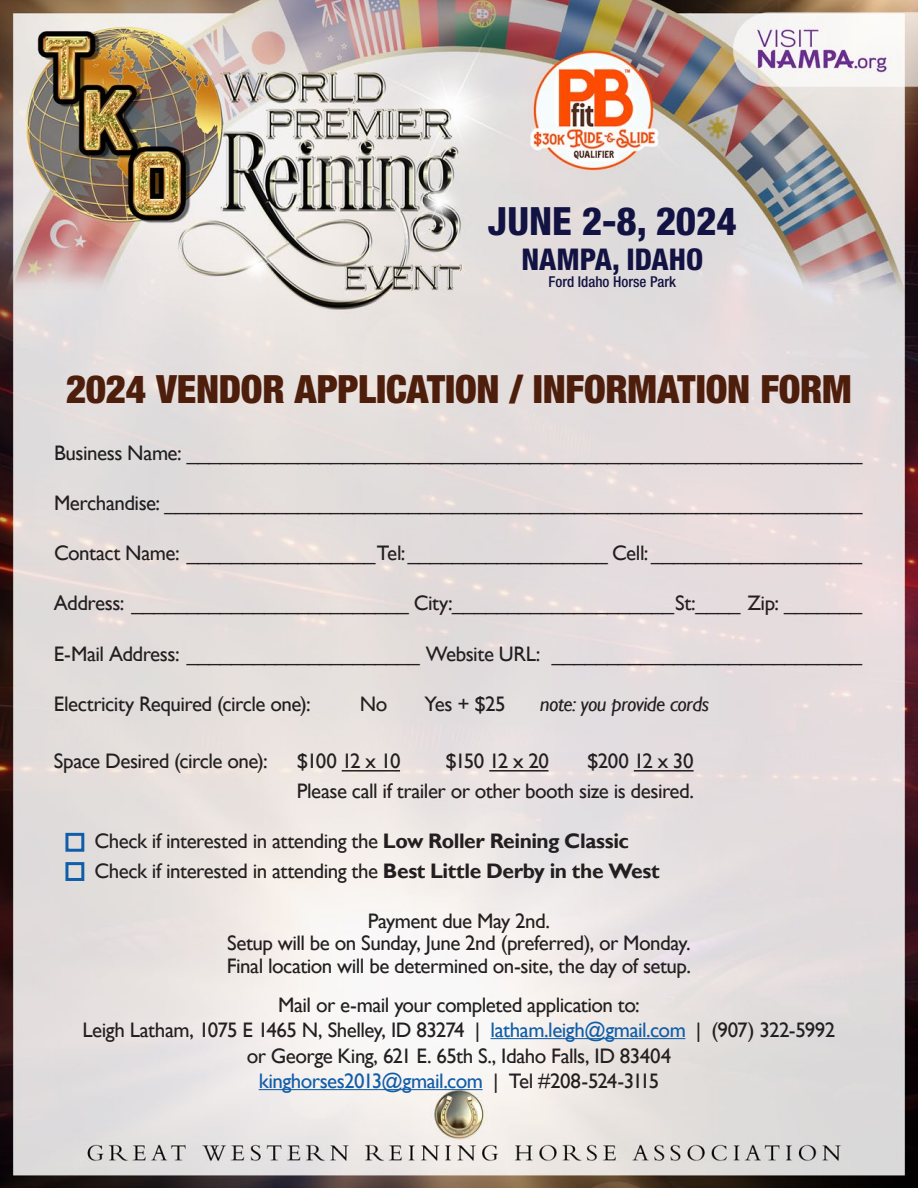
<style>
.page{position:relative;width:918px;height:1188px;background:#fff}
.page>*{position:absolute;margin:0;border:0;box-sizing:border-box;transform-origin:0 0}
.t1{font:900 condensed 39px "Helvetica Neue LT Std";letter-spacing:-.005em;color:#4e1e0c}
.t2{font:800 condensed 39px "Helvetica Neue LT Pro";color:#121343}
.t3{font:800 condensed 30px "Helvetica Neue LT Pro";color:#121343}
.t4{font:21px/25.5px "Gill Sans";letter-spacing:-.025em;color:#231f20;text-align:center}
.t5{font:italic 21px "Gill Sans";letter-spacing:-.03em;color:#231f20}
.t6{font:500 condensed 15px "Helvetica Neue LT Pro";color:#121343}
.s1{font-weight:700}
.s2{color:#105da9}
</style>
<div class="page">
<img style="left:0;top:0;width:918px;height:1188px">
<hr style="left:342px;top:770px;width:58px;height:2px;background:#231f20">
<hr style="left:489px;top:770px;width:59px;height:2px;background:#231f20">
<hr style="left:634px;top:770px;width:60px;height:2px;background:#231f20">
<hr style="left:491px;top:1038px;width:194px;height:1px;background:#105da9">
<hr style="left:259px;top:1089px;width:224px;height:1px;background:#105da9">
<div style="left:65px;top:833px;width:19px;height:19px;border:3px solid #105da9"></div>
<div style="left:65px;top:862px;width:19px;height:19px;border:3px solid #105da9"></div>
<h1 class="t2" style="left:488px;top:197px;width:250px">JUNE 2-8, 2024</h1>
<h2 class="t3" style="left:521px;top:241px;width:183px">NAMPA, IDAHO</h2>
<p class="t6" style="left:549px;top:272px;width:129px">Ford Idaho Horse Park</p>
<h1 class="t1" style="left:66px;top:365px;width:787px">2024 VENDOR APPLICATION / INFORMATION FORM</h1>
<p class="t4" style="left:54px;top:440px;width:810px">Business Name: _____________________________________________________________</p>
<p class="t4" style="left:54px;top:490px;width:810px">Merchandise: _______________________________________________________________</p>
<p class="t4" style="left:54px;top:541px;width:810px">Contact Name: _________________Tel:__________________ Cell: ___________________</p>
<p class="t4" style="left:54px;top:591px;width:810px">Address: _________________________ City:____________________St:____ Zip: _______</p>
<p class="t4" style="left:54px;top:641px;width:810px">E-Mail Address: _____________________ Website URL: ____________________________</p>
<p class="t4" style="left:54px;top:691px;width:258px">Electricity Required (circle one):</p>
<p class="t4" style="left:360px;top:691px;width:29px">No</p>
<p class="t4" style="left:424px;top:691px;width:83px">Yes + $25</p>
<p class="t5" style="left:540px;top:691px;width:171px">note: you provide cords</p>
<p class="t4" style="left:54px;top:748px;width:215px">Space Desired (circle one):</p>
<p class="t4" style="left:297px;top:748px;width:105px">$100 12 x 10</p>
<p class="t4" style="left:445px;top:748px;width:105px">$150 12 x 20</p>
<p class="t4" style="left:297px;top:746px;width:399px;line-height:30px;text-align:right">$200 12 x 30<br>Please call if trailer or other booth size is desired.</p>
<p class="t4" style="left:94px;top:826px;width:567px;line-height:30px;text-align:left">Check if interested in attending the <span class="s1">Low Roller Reining Classic<br></span>Check if interested in attending the <span class="s1">Best Little Derby in the West</span></p>
<p class="t4" style="left:227px;top:910px;width:466px;line-height:22.5px">Payment due May 2nd.<br>Setup will be on Sunday, June 2nd (preferred), or Monday.<br>Final location will be determined on-site, the day of setup.</p>
<p class="t4" style="left:83px;top:992px;width:754px">Mail or e-mail your completed application to:<br>Leigh Latham, 1075 E 1465 N, Shelley, ID 83274 | <span class="s2">latham.leigh@gmail.com</span> | (907) 322-5992 or George King, 621 E. 65th S., Idaho Falls, ID 83404<br><span class="s2">kinghorses2013@gmail.com</span> | Tel #208-524-3115</p>
</div>
